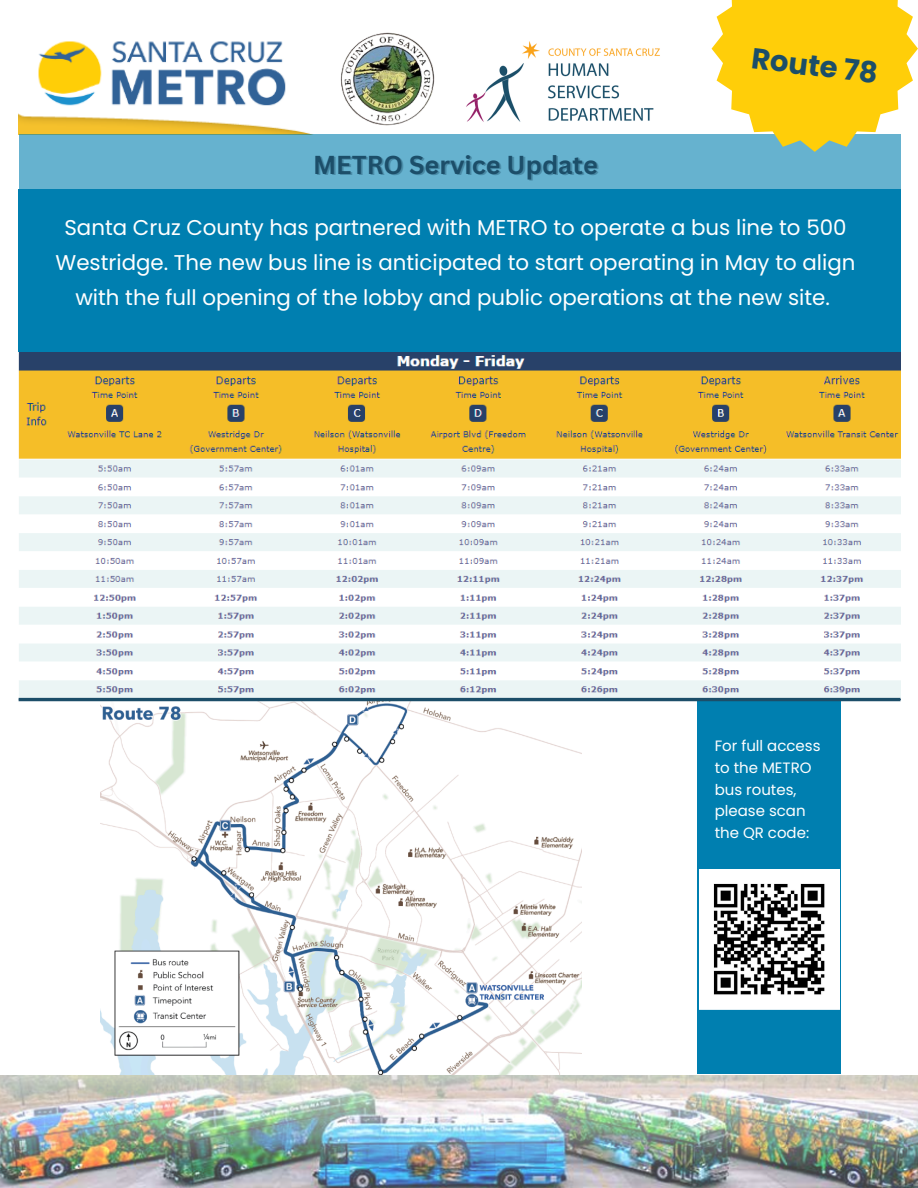
<style>
.page{position:relative;width:918px;height:1188px;background:#fff}
.page>*{position:absolute;margin:0;border:0;box-sizing:border-box;transform-origin:0 0}
.t1{font:700 28.95px "Poppins";color:#1c4e69}
.t2{font:700 25.2px "Canva Sans";color:#1c4e69}
.t3{font:21.3px/35px "Poppins";color:#fff;text-align:center}
.t4{font:15px/21.9px "Poppins";color:#fff}
</style>
<div class="page">
<img style="left:19px;top:41px;width:291px;height:93px">
<div style="left:19px;top:189px;width:881px;height:164px;background:#007fb0"></div>
<div style="left:19px;top:134px;width:881px;height:55px;background:#66b2cf"></div>
<div style="left:698px;top:701px;width:143px;height:373px;background:#007fb0"></div>
<img style="left:700px;top:870px;width:139px;height:139px">
<img style="left:100px;top:701px;width:482px;height:374px">
<img style="left:19px;top:353px;width:882px;height:346px">
<img style="left:0;top:1075px;width:918px;height:113px">
<hr style="left:19px;top:698px;width:881px;height:3px;background:#1c4e69">
<svg style="left:712px;top:0;width:206px;height:152px;background:#f2d23d"></svg>
<img style="left:340px;top:32px;width:95px;height:94px">
<img style="left:466px;top:41px;width:194px;height:81px">
<p class="t2" style="left:313px;top:147px;width:286px">METRO Service Update</p>
<p class="t1" style="left:754px;top:38px;width:129px;rotate:7deg">Route 78</p>
<p class="t3" style="left:56px;top:210px;width:802px">Santa Cruz County has partnered with METRO to operate a bus line to 500<br>Westridge. The new bus line is anticipated to start operating in May to align with the full opening of the lobby and public operations at the new site.</p>
<p class="t4" style="left:715px;top:735px;width:107px">For full access to the METRO bus routes, please scan the QR code:</p>
</div>
